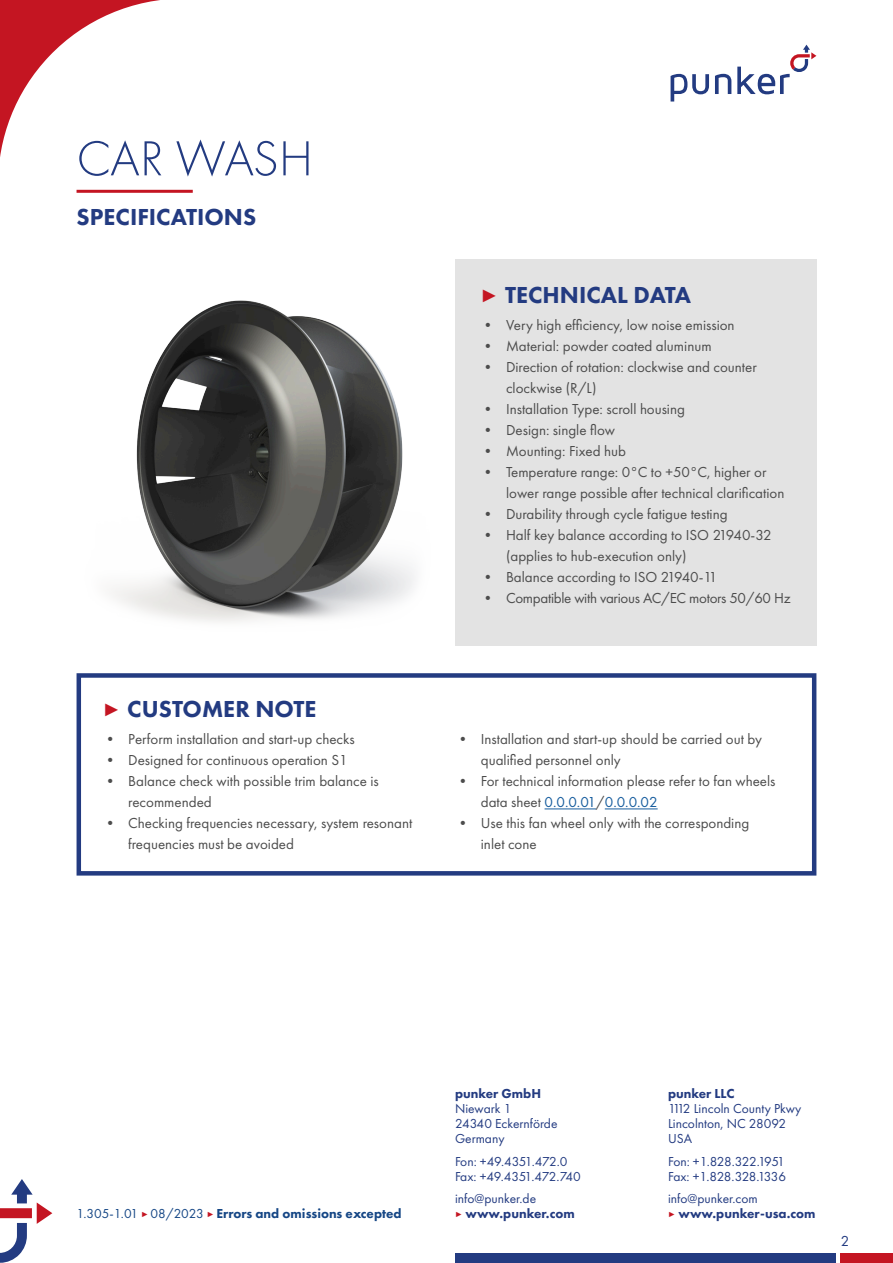
<style>
.page{position:relative;width:893px;height:1263px;background:#fff}
.page>*{position:absolute;margin:0;border:0;box-sizing:border-box;transform-origin:0 0}
.t1{font:300 51px "Futura PT";letter-spacing:-.02em;color:#233b81}
.t2{font:800 24px "Futura PT";color:#233b81}
.t3{font:15px/21px "Futura PT";color:#4c4c4c}
.t4{font:15px "Futura PT";letter-spacing:-.02em;color:#4c4c4c}
.t5{font:15px "Futura PT";color:#233b81}
.t6{font:13.5px/15px "Futura PT";color:#233b81}
.t7{font:800 13.5px/15px "Futura PT";color:#233b81}
.t8{font:800 13.5px "Futura PT";color:#154685}
.t9{font:13.5px/15px "Futura PT";letter-spacing:-.04em;color:#233b81}
.t10{font:13.5px/15px "Futura PT";letter-spacing:-.03em;color:#233b81}
.s1{font-family:"Arial";font-weight:400;font-size:18px;color:#c41522}
.s2{color:#175d9e}
.s3{font-weight:400}
.s4{font-family:"Arial";font-weight:400;font-size:7.5px;color:#c41522}
</style>
<div class="page">
<svg style="left:0;top:1179px;width:52px;height:84px"></svg>
<svg style="left:0;top:0;width:193px;height:193px"></svg>
<div style="left:455px;top:1253px;width:381px;height:10px;background:#233b81"></div>
<div style="left:841px;top:1253px;width:52px;height:10px;background:#c41522"></div>
<svg style="left:715px;top:74px;width:16px;height:20px"></svg>
<svg style="left:671px;top:74px;width:38px;height:28px"></svg>
<svg style="left:737px;top:45px;width:79px;height:49px"></svg>
<div style="left:455px;top:259px;width:361px;height:386px;background:#e3e3e3"></div>
<div style="left:77px;top:673px;width:739px;height:202px;background:#fff;border:4px solid #233b81"></div>
<img style="left:111px;top:300px;width:304px;height:322px">
<hr style="left:77px;top:190px;width:116px;height:3px;background:#c41522">
<hr style="left:545px;top:808px;width:51px;height:1px;background:#175d9e">
<hr style="left:605px;top:808px;width:53px;height:1px;background:#175d9e">
<h1 class="t1" style="left:77px;top:129px;width:238px">CAR WASH</h1>
<h2 class="t2" style="left:77px;top:202px;width:181px">SPECIFICATIONS</h2>
<h2 class="t2" style="left:103px;top:694px;width:215px"><span class="s1">►</span> CUSTOMER NOTE</h2>
<p class="t3" style="left:103px;top:729px;width:253px">• Perform installation and start-up checks</p>
<p class="t3" style="left:103px;top:750px;width:247px">• Designed for continuous operation S1</p>
<p class="t3" style="left:128px;top:771px;width:252px;text-indent:-26px">• Balance check with possible trim balance is recommended</p>
<p class="t3" style="left:128px;top:813px;width:286px;text-indent:-26px">• Checking frequencies necessary, system resonant frequencies must be avoided</p>
<h2 class="t2" style="left:480px;top:280px;width:212px"><span class="s1">►</span> TECHNICAL DATA</h2>
<p class="t3" style="left:480px;top:315px;width:256px">• Very high efficiency, low noise emission</p>
<p class="t3" style="left:480px;top:336px;width:233px">• Material: powder coated aluminum</p>
<p class="t3" style="left:506px;top:357px;width:252px;text-indent:-26px">• Direction of rotation: clockwise and counter clockwise (R/L)</p>
<p class="t3" style="left:480px;top:399px;width:206px">• Installation Type: scroll housing</p>
<p class="t3" style="left:480px;top:420px;width:136px">• Design: single flow</p>
<p class="t3" style="left:480px;top:441px;width:147px">• Mounting: Fixed hub</p>
<p class="t3" style="left:506px;top:462px;width:280px;text-indent:-26px">• Temperature range: 0°C to +50°C, higher or lower range possible after technical clarification</p>
<p class="t3" style="left:480px;top:504px;width:249px">• Durability through cycle fatigue testing</p>
<p class="t3" style="left:506px;top:525px;width:267px;text-indent:-26px">• Half key balance according to ISO 21940-32 (applies to hub-execution only)</p>
<p class="t3" style="left:480px;top:567px;width:238px">• Balance according to ISO 21940-11</p>
<p class="t4" style="left:480px;top:589px;width:312px">• Compatible with various AC/EC motors 50/60 Hz</p>
<p class="t3" style="left:481px;top:729px;width:283px;text-indent:-26px">• Installation and start-up should be carried out by qualified personnel only</p>
<p class="t3" style="left:481px;top:771px;width:296px;text-indent:-26px">• For technical information please refer to fan wheels data sheet <span class="s2">0.0.0.01</span>/<span class="s2">0.0.0.02</span></p>
<p class="t3" style="left:481px;top:813px;width:270px;text-indent:-26px">• Use this fan wheel only with the corresponding inlet cone</p>
<p class="t7" style="left:455px;top:1086px;width:88px">punker GmbH</p>
<p class="t6" style="left:455px;top:1101px;width:104px">Niewark 1<br>24340 Eckernförde<br>Germany</p>
<p class="t10" style="left:455px;top:1154px;width:127px">Fon: +49.4351.472.0<br>Fax: +49.4351.472.740</p>
<p class="t6" style="left:455px;top:1191px;width:83px">info@punker.de</p>
<p class="t8" style="left:77px;top:1205px;width:327px"><span class="s3">1.305-1.01</span> <span class="s4">►</span> <span class="s3">08/2023</span> <span class="s4">►</span> Errors and omissions excepted</p>
<p class="t7" style="left:455px;top:1206px;width:121px"><span class="s4">►</span> www.punker.com</p>
<p class="t7" style="left:668px;top:1086px;width:68px">punker LLC</p>
<p class="t6" style="left:668px;top:1101px;width:135px">1112 Lincoln County Pkwy<br>Lincolnton, NC 28092<br>USA</p>
<p class="t9" style="left:668px;top:1154px;width:120px">Fon: +1.828.322.1951<br>Fax: +1.828.328.1336</p>
<p class="t7" style="left:668px;top:1191px;width:149px"><span class="s3">info@punker.com<br></span><span class="s4">►</span> www.punker-usa.com</p>
<p class="t5" style="left:841px;top:1232px;width:10px">2</p>
</div>
